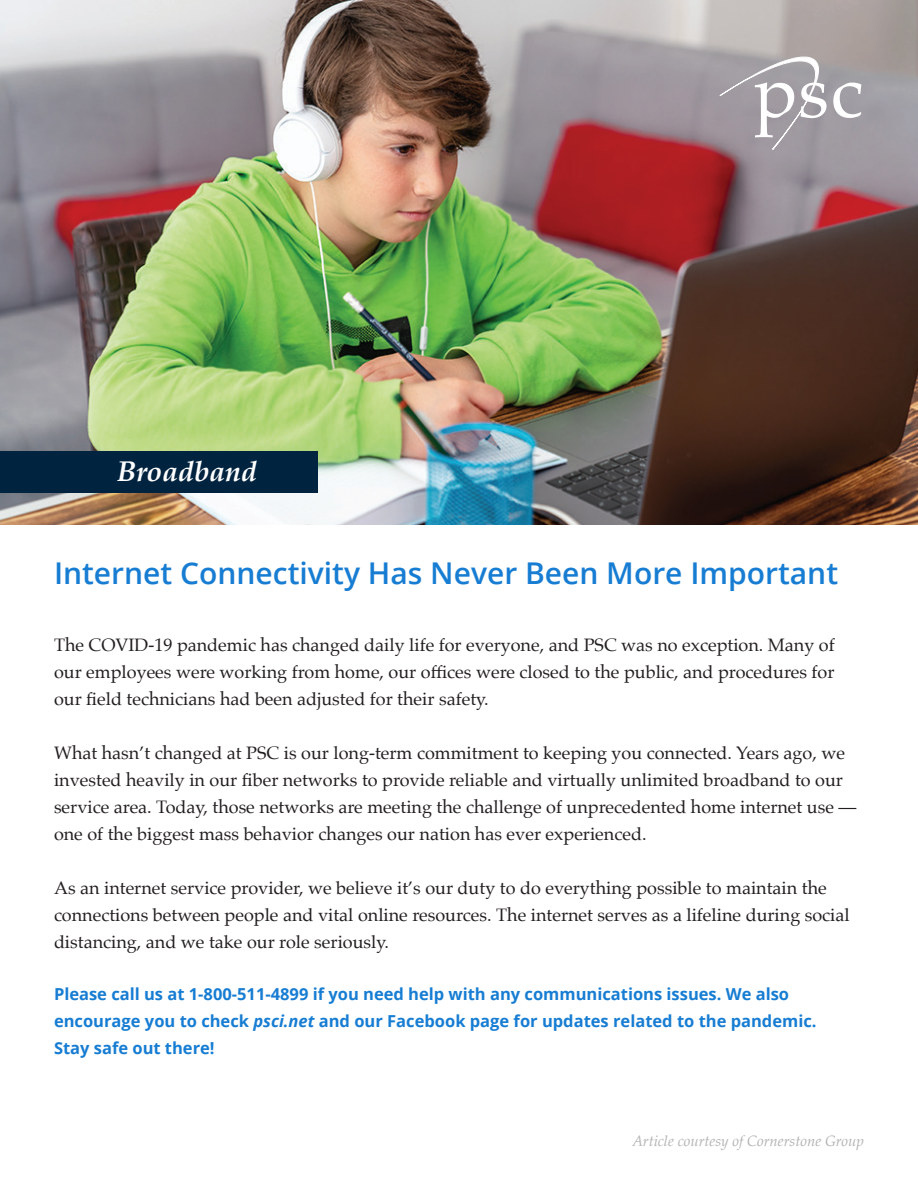
<style>
.page{position:relative;width:918px;height:1188px;background:#fff}
.page>*{position:absolute;margin:0;border:0;box-sizing:border-box;transform-origin:0 0}
.t1{font:600 30px "Open Sans";color:#177dd3}
.t2{font:italic 700 28.5px "Palatino";color:#fff}
.t3{font:18px/27px "Palatino";color:#231f20}
.t4{font:700 16.5px/27px "Open Sans";color:#177dd3}
.t5{font:italic 15px "Palatino";color:#b4b2b2}
.s1{font-style:italic}
</style>
<div class="page">
<img style="left:0;top:0;width:918px;height:525px">
<svg style="left:720px;top:57px;width:107px;height:93px;background:#aea9ae"></svg>
<svg style="left:833px;top:83px;width:28px;height:35px"></svg>
<div style="left:0;top:451px;width:318px;height:42px;background:#002340"></div>
<p class="t2" style="left:117px;top:448px;width:141px">Broadband</p>
<p class="t1" style="left:54px;top:552px;width:786px">Internet Connectivity Has Never Been More Important</p>
<p class="t3" style="left:54px;top:631px;width:782px;text-align:justify">The COVID-19 pandemic has changed daily life for everyone, and PSC was no exception. Many of our employees were working from home, our offices were closed to the public, and procedures for our field technicians had been adjusted for their safety.</p>
<p class="t3" style="left:54px;top:739px;width:804px">What hasn’t changed at PSC is our long-term commitment to keeping you connected. Years ago, we invested heavily in our fiber networks to provide reliable and virtually unlimited broadband to our service area. Today, those networks are meeting the challenge of unprecedented home internet use — one of the biggest mass behavior changes our nation has ever experienced.</p>
<p class="t3" style="left:54px;top:874px;width:797px">As an internet service provider, we believe it’s our duty to do everything possible to maintain the connections between people and vital online resources. The internet serves as a lifeline during social distancing, and we take our role seriously.</p>
<p class="t4" style="left:54px;top:980px;width:764px">Please call us at 1-800-511-4899 if you need help with any communications issues. We also encourage you to check <span class="s1">psci.net</span> and our Facebook page for updates related to the pandemic.<br>Stay safe out there!</p>
<p class="t5" style="left:632px;top:1129px;width:233px">Article courtesy of Cornerstone Group</p>
</div>
